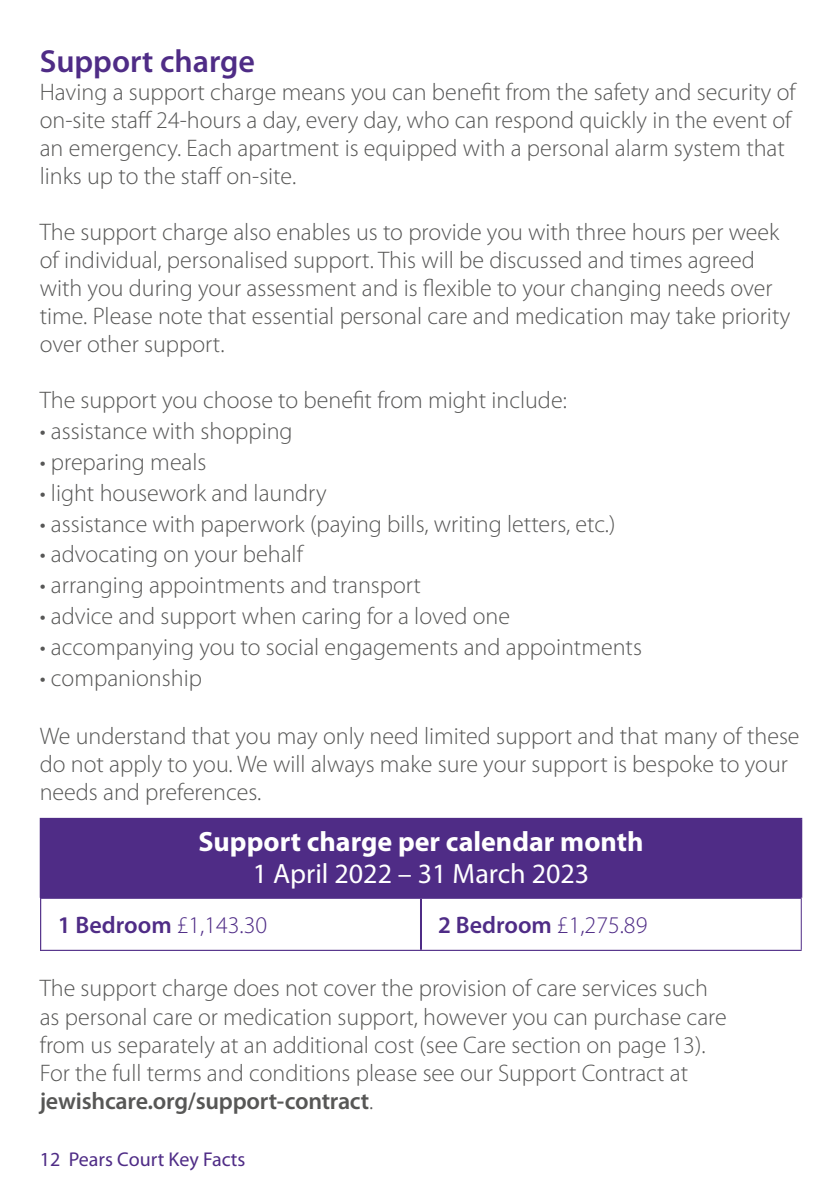
<style>
.page{position:relative;width:840px;height:1191px;background:#fff}
.page>*{position:absolute;margin:0;border:0;box-sizing:border-box;transform-origin:0 0}
.t1{font:600 32px "Myriad Pro";color:#4f2c86}
.t2{font:700 28px "Myriad Pro";color:#fff}
.t3{font:28px "Myriad Pro";color:#fff}
.t4{font:300 24px/28px "Myriad Pro";color:#575756}
.t5{font:300 24px "Myriad Pro";color:#4f2c86}
.t6{font:20px "Myriad Pro";color:#4f2c86}
.s1{font-weight:600}
</style>
<div class="page">
<div style="left:40px;top:818px;width:759px;height:132px;background:#4f2c86"></div>
<div style="left:41px;top:898px;width:759px;height:51px;background:#fff"></div>
<hr style="left:421px;top:818px;width:380px;height:2px;background:#4f2c86">
<hr style="left:799px;top:820px;width:2px;height:77px;background:#4f2c86">
<hr style="left:421px;top:897px;width:380px;height:1px;background:#4f2c86">
<hr style="left:800px;top:898px;width:1px;height:51px;background:#4f2c86">
<hr style="left:421px;top:949px;width:380px;height:1px;background:#4f2c86">
<hr style="left:420px;top:898px;width:2px;height:51px;background:#4f2c86">
<h1 class="t1" style="left:40px;top:44px;width:217px">Support charge</h1>
<p class="t4" style="left:40px;top:78px;width:757px">Having a support charge means you can benefit from the safety and security of on-site staff 24-hours a day, every day, who can respond quickly in the event of an emergency. Each apartment is equipped with a personal alarm system that links up to the staff on-site.</p>
<p class="t4" style="left:40px;top:218px;width:751px">The support charge also enables us to provide you with three hours per week of individual, personalised support. This will be discussed and times agreed with you during your assessment and is flexible to your changing needs over time. Please note that essential personal care and medication may take priority over other support.</p>
<p class="t4" style="left:40px;top:386px;width:528px">The support you choose to benefit from might include:</p>
<p class="t4" style="left:40px;top:417px;width:254px">• assistance with shopping</p>
<p class="t4" style="left:40px;top:448px;width:168px">• preparing meals</p>
<p class="t4" style="left:40px;top:479px;width:288px">• light housework and laundry</p>
<p class="t4" style="left:40px;top:510px;width:577px">• assistance with paperwork (paying bills, writing letters, etc.)</p>
<p class="t4" style="left:40px;top:541px;width:264px">• advocating on your behalf</p>
<p class="t4" style="left:40px;top:571px;width:382px">• arranging appointments and transport</p>
<p class="t4" style="left:40px;top:602px;width:471px">• advice and support when caring for a loved one</p>
<p class="t4" style="left:40px;top:633px;width:603px">• accompanying you to social engagements and appointments</p>
<p class="t4" style="left:40px;top:664px;width:164px">• companionship</p>
<p class="t4" style="left:40px;top:722px;width:761px">We understand that you may only need limited support and that many of these do not apply to you. We will always make sure your support is bespoke to your needs and preferences.</p>
<p class="t2" style="left:198px;top:826px;width:446px">Support charge per calendar month</p>
<p class="t3" style="left:252px;top:858px;width:338px">1 April 2022 – 31 March 2023</p>
<p class="t5" style="left:58px;top:912px;width:211px"><span class="s1">1 Bedroom</span> £1,143.30</p>
<p class="t5" style="left:438px;top:912px;width:211px"><span class="s1">2 Bedroom</span> £1,275.89</p>
<p class="t4" style="left:40px;top:975px;width:688px">The support charge does not cover the provision of care services such as personal care or medication support, however you can purchase care from us separately at an additional cost (see Care section on page 13).<br>For the full terms and conditions please see our Support Contract at <span class="s1">jewishcare.org/support-contract</span>.</p>
<p class="t6" style="left:40px;top:1148px;width:207px">12 Pears Court Key Facts</p>
</div>
